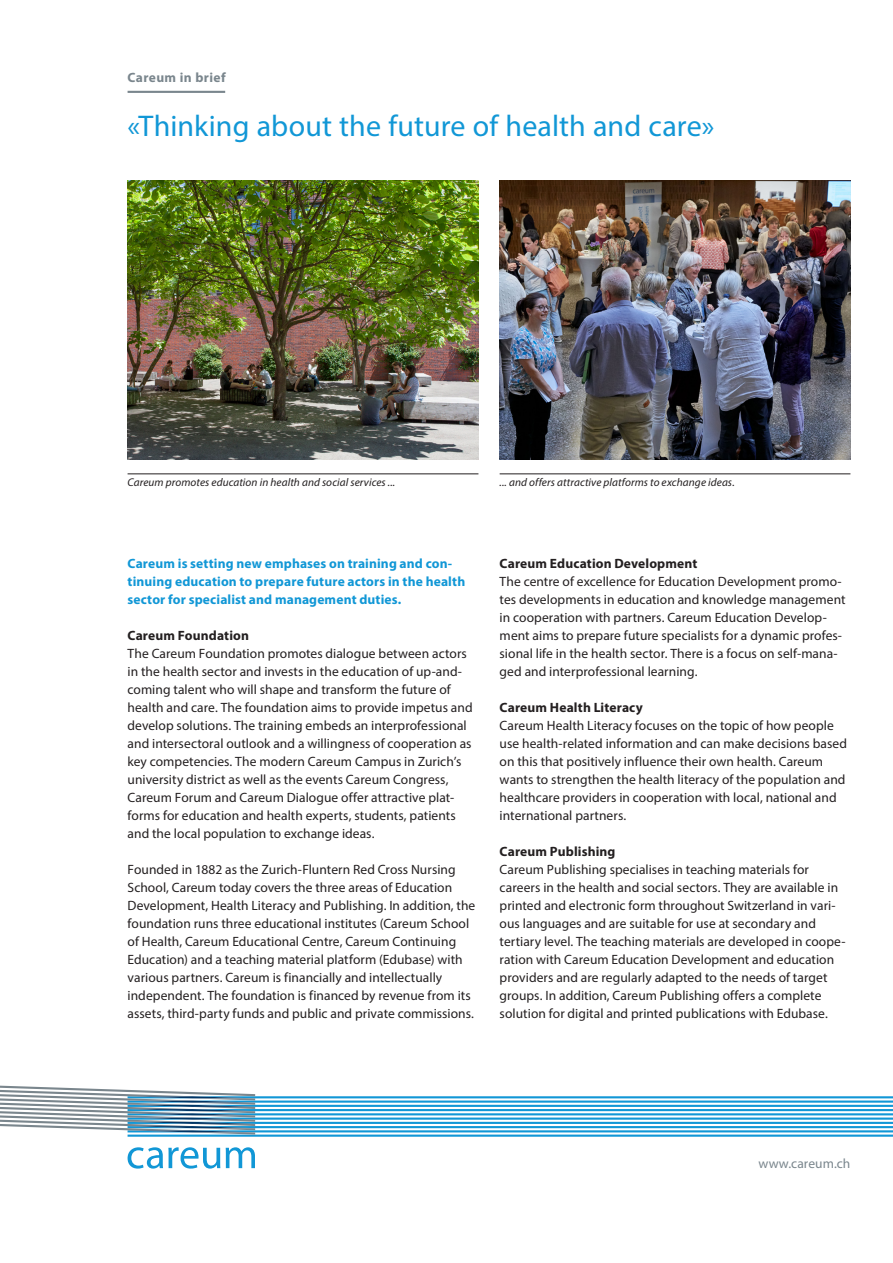
<style>
.page{position:relative;width:893px;height:1263px;background:#fff}
.page>*{position:absolute;margin:0;border:0;box-sizing:border-box;transform-origin:0 0}
.CAR_Titel_Factsheet{font:30px "Myriad Pro";letter-spacing:.005em;color:#1197d6}
.CAR_Fliesstext_9_12p{font:13.5px/18px "Myriad Pro";letter-spacing:.005em;color:#231f20}
.CAR_Fliesstext_9_12p-2{font:700 13.5px/18px "Myriad Pro";letter-spacing:.01em;color:#1197d6}
.CAR_Fliesstext_9_12p-3{font:700 13.5px "Myriad Pro";letter-spacing:.01em;color:#231f20}
.CAR_Rubrikentitel_9{font:700 13.5px "Myriad Pro";letter-spacing:.03em;color:#7a868d}
.t1{font:13.5px "Myriad Pro";letter-spacing:.005em;color:#7a868d}
.CAR_Bildunterschrift{font:italic 11.25px "Myriad Pro";letter-spacing:.01em;color:#231f20}
</style>
<div class="page">
<hr style="left:128px;top:473px;width:350px;height:1px;background:#231f20">
<hr style="left:500px;top:473px;width:350px;height:1px;background:#231f20">
<hr style="left:128px;top:91px;width:97px;height:2px;background:#7a868d">
<img style="left:500px;top:181px;width:350px;height:279px">
<img style="left:128px;top:181px;width:350px;height:279px">
<svg style="left:0;top:1085px;width:893px;height:52px"></svg>
<svg style="left:128px;top:1147px;width:92px;height:21px"></svg>
<svg style="left:226px;top:1147px;width:29px;height:21px"></svg>
<p class="CAR_Rubrikentitel_9" style="left:128px;top:68px;width:100px">Careum in brief</p>
<p class="CAR_Titel_Factsheet" style="left:128px;top:107px;width:588px">«Thinking about the future of health and care»</p>
<p class="CAR_Bildunterschrift" style="left:128px;top:475px;width:269px">Careum promotes education in health and social services ...</p>
<p class="CAR_Bildunterschrift" style="left:500px;top:475px;width:237px">... and offers attractive platforms to exchange ideas.</p>
<p class="CAR_Fliesstext_9_12p-2" style="left:128px;top:554px;width:339px">Careum is setting new emphases on training and con&shy;tinuing education to prepare future actors in the health sector for specialist and management duties.</p>
<p class="CAR_Fliesstext_9_12p-3" style="left:128px;top:626px;width:123px">Careum Foundation</p>
<p class="CAR_Fliesstext_9_12p" style="left:128px;top:644px;width:347px">The Careum Foundation promotes dialogue between actors in the health sector and invests in the education of up-and&shy;coming talent who will shape and transform the future of health and care. The foundation aims to provide impetus and develop solutions. The training embeds an interprofessional and intersectoral outlook and a willingness of cooperation as key competencies. The modern Careum Campus in Zurich’s university district as well as the events Careum Congress, Careum Forum and Careum Dialogue offer attractive plat&shy;forms for education and health experts, students, patients and the local population to exchange ideas.</p>
<p class="CAR_Fliesstext_9_12p" style="left:128px;top:860px;width:349px">Founded in 1882 as the Zurich-Fluntern Red Cross Nursing School, Careum today covers the three areas of Education Development, Health Literacy and Publishing. In addition, the foundation runs three educational institutes (Careum School of Health, Careum Educational Centre, Careum Continuing Education) and a teaching material platform (Edubase) with various partners. Careum is financially and intellectually independent. The foundation is financed by revenue from its assets, third-party funds and public and private commissions.</p>
<p class="CAR_Fliesstext_9_12p-3" style="left:500px;top:554px;width:199px">Careum Education Development</p>
<p class="CAR_Fliesstext_9_12p" style="left:500px;top:572px;width:347px">The centre of excellence for Education Development promo&shy;tes developments in education and knowledge management in cooperation with partners. Careum Education Develop&shy;ment aims to prepare future specialists for a dynamic profes&shy;sional life in the health sector. There is a focus on self-mana&shy;ged and interprofessional learning.</p>
<p class="CAR_Fliesstext_9_12p-3" style="left:500px;top:698px;width:145px">Careum Health Literacy</p>
<p class="CAR_Fliesstext_9_12p" style="left:500px;top:716px;width:349px">Careum Health Literacy focuses on the topic of how people use health-related information and can make decisions based on this that positively influence their own health. Careum wants to strengthen the health literacy of the population and healthcare providers in cooperation with local, national and international partners.</p>
<p class="CAR_Fliesstext_9_12p-3" style="left:500px;top:842px;width:117px">Careum Publishing</p>
<p class="CAR_Fliesstext_9_12p" style="left:500px;top:860px;width:347px">Careum Publishing specialises in teaching materials for careers in the health and social sectors. They are available in printed and electronic form throughout Switzerland in vari&shy;ous languages and are suitable for use at secondary and tertiary level. The teaching materials are developed in coope&shy;ration with Careum Education Development and education providers and are regularly adapted to the needs of target groups. In addition, Careum Publishing offers a complete solution for digital and printed publications with Edubase.</p>
<p class="t1" style="left:759px;top:1155px;width:93px">www.careum.ch</p>
</div>
